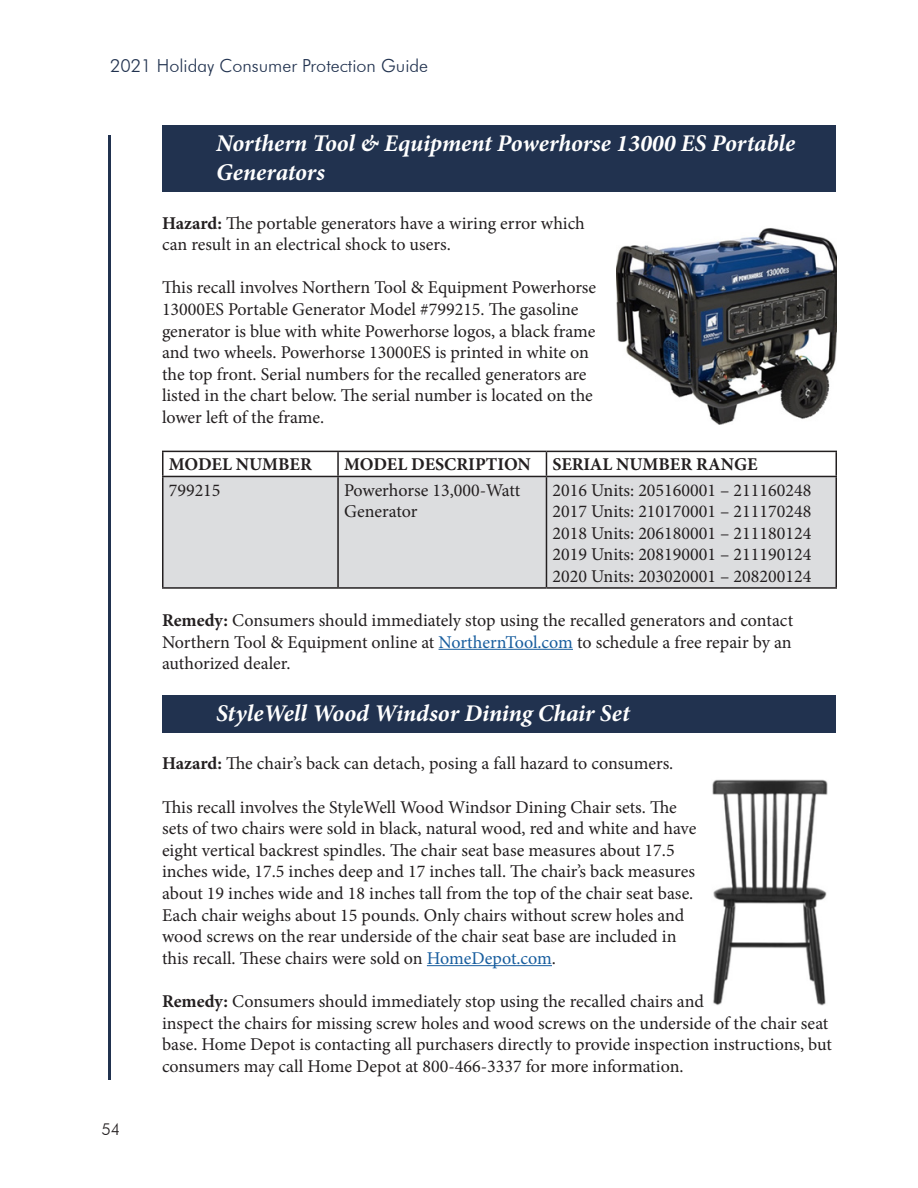
<style>
.page{position:relative;width:918px;height:1188px;background:#fff}
.page>*{position:absolute;margin:0;border:0;box-sizing:border-box;transform-origin:0 0}
.Recalled_Items{font:italic 700 24px/28.8px "Minion Pro";letter-spacing:-.005em;color:#fff}
.t1{font:18px/21.6px "Minion Pro";color:#231f20}
.t2{font:700 18px "Minion Pro";color:#231f20}
.t3{font:300 18px "Futura BT";color:#21324f}
.t4{font:300 16.5px "Futura BT";color:#231f20}
.s1{font-weight:700}
.s2{color:#175d9e}
</style>
<div class="page">
<hr style="left:108px;top:135px;width:3px;height:945px;background:#21324f">
<div style="left:163px;top:126px;width:673px;height:66px;background:#21324f"></div>
<hr style="left:439px;top:649px;width:134px;height:1px;background:#175d9e">
<div style="left:163px;top:695px;width:673px;height:38px;background:#21324f"></div>
<hr style="left:427px;top:965px;width:125px;height:1px;background:#175d9e">
<div style="left:164px;top:477px;width:672px;height:110px;background:#dcdddf"></div>
<hr style="left:162px;top:451px;width:176px;height:1px;background:#231f20">
<hr style="left:162px;top:452px;width:2px;height:24px;background:#231f20">
<hr style="left:338px;top:451px;width:208px;height:1px;background:#231f20">
<hr style="left:337px;top:452px;width:2px;height:24px;background:#231f20">
<hr style="left:546px;top:451px;width:291px;height:1px;background:#231f20">
<svg style="left:546px;top:452px;width:1px;height:24px"></svg>
<svg style="left:836px;top:452px;width:1px;height:24px"></svg>
<hr style="left:162px;top:476px;width:176px;height:1px;background:#231f20">
<hr style="left:162px;top:477px;width:2px;height:110px;background:#231f20">
<hr style="left:338px;top:476px;width:208px;height:1px;background:#231f20">
<hr style="left:337px;top:477px;width:2px;height:110px;background:#231f20">
<hr style="left:546px;top:476px;width:291px;height:1px;background:#231f20">
<hr style="left:546px;top:477px;width:1px;height:110px;background:#231f20">
<hr style="left:836px;top:477px;width:1px;height:110px;background:#231f20">
<hr style="left:162px;top:587px;width:176px;height:2px;background:#231f20">
<hr style="left:338px;top:587px;width:208px;height:2px;background:#231f20">
<hr style="left:546px;top:587px;width:291px;height:2px;background:#231f20">
<img style="left:617px;top:228px;width:220px;height:197px">
<img style="left:712px;top:779px;width:116px;height:226px">
<p class="t3" style="left:110px;top:55px;width:320px">2021 Holiday Consumer Protection Guide</p>
<p class="t4" style="left:101px;top:1119px;width:21px">54</p>
<p class="Recalled_Items" style="left:216px;top:129px;width:581px">Northern Tool &amp; Equipment Powerhorse 13000 ES Portable<br>Generators</p>
<p class="t1" style="left:162px;top:212px;width:424px"><span class="s1">Hazard:</span> The portable generators have a wiring error which can result in an electrical shock to users.</p>
<p class="t1" style="left:162px;top:277px;width:436px">This recall involves Northern Tool &amp; Equipment Powerhorse 13000ES Portable Generator Model #799215. The gasoline generator is blue with white Powerhorse logos, a black frame and two wheels. Powerhorse 13000ES is printed in white on the top front. Serial numbers for the recalled generators are listed in the chart below. The serial number is located on the lower left of the frame.</p>
<p class="t2" style="left:169px;top:452px;width:145px">MODEL NUMBER</p>
<p class="t2" style="left:344px;top:452px;width:188px">MODEL DESCRIPTION</p>
<p class="t2" style="left:552px;top:452px;width:207px">SERIAL NUMBER RANGE</p>
<p class="t1" style="left:169px;top:479px;width:53px">799215</p>
<p class="t1" style="left:344px;top:479px;width:178px">Powerhorse 13,000-Watt<br>Generator</p>
<p class="t1" style="left:552px;top:479px;width:260px">2016 Units: 205160001 – 211160248</p>
<p class="t1" style="left:552px;top:501px;width:260px">2017 Units: 210170001 – 211170248</p>
<p class="t1" style="left:552px;top:522px;width:260px">2018 Units: 206180001 – 211180124</p>
<p class="t1" style="left:552px;top:544px;width:260px">2019 Units: 208190001 – 211190124</p>
<p class="t1" style="left:552px;top:565px;width:260px">2020 Units: 203020001 – 208200124</p>
<p class="t1" style="left:162px;top:609px;width:633px;text-align:justify"><span class="s1">Remedy:</span> Consumers should immediately stop using the recalled generators and contact Northern Tool &amp; Equipment online at <span class="s2">NorthernTool.com</span> to schedule a free repair by an authorized dealer.</p>
<p class="Recalled_Items" style="left:216px;top:699px;width:415px">StyleWell Wood Windsor Dining Chair Set</p>
<p class="t1" style="left:162px;top:753px;width:513px"><span class="s1">Hazard:</span> The chair’s back can detach, posing a fall hazard to consumers.</p>
<p class="t1" style="left:162px;top:796px;width:536px">This recall involves the StyleWell Wood Windsor Dining Chair sets. The sets of two chairs were sold in black, natural wood, red and white and have eight vertical backrest spindles. The chair seat base measures about 17.5 inches wide, 17.5 inches deep and 17 inches tall. The chair’s back measures about 19 inches wide and 18 inches tall from the top of the chair seat base.<br>Each chair weighs about 15 pounds. Only chairs without screw holes and wood screws on the rear underside of the chair seat base are included in this recall. These chairs were sold on <span class="s2">HomeDepot.com</span>.</p>
<p class="t1" style="left:162px;top:991px;width:671px"><span class="s1">Remedy:</span> Consumers should immediately stop using the recalled chairs and<br>inspect the chairs for missing screw holes and wood screws on the underside of the chair seat base. Home Depot is contacting all purchasers directly to provide inspection instructions, but consumers may call Home Depot at 800-466-3337 for more information.</p>
</div>
